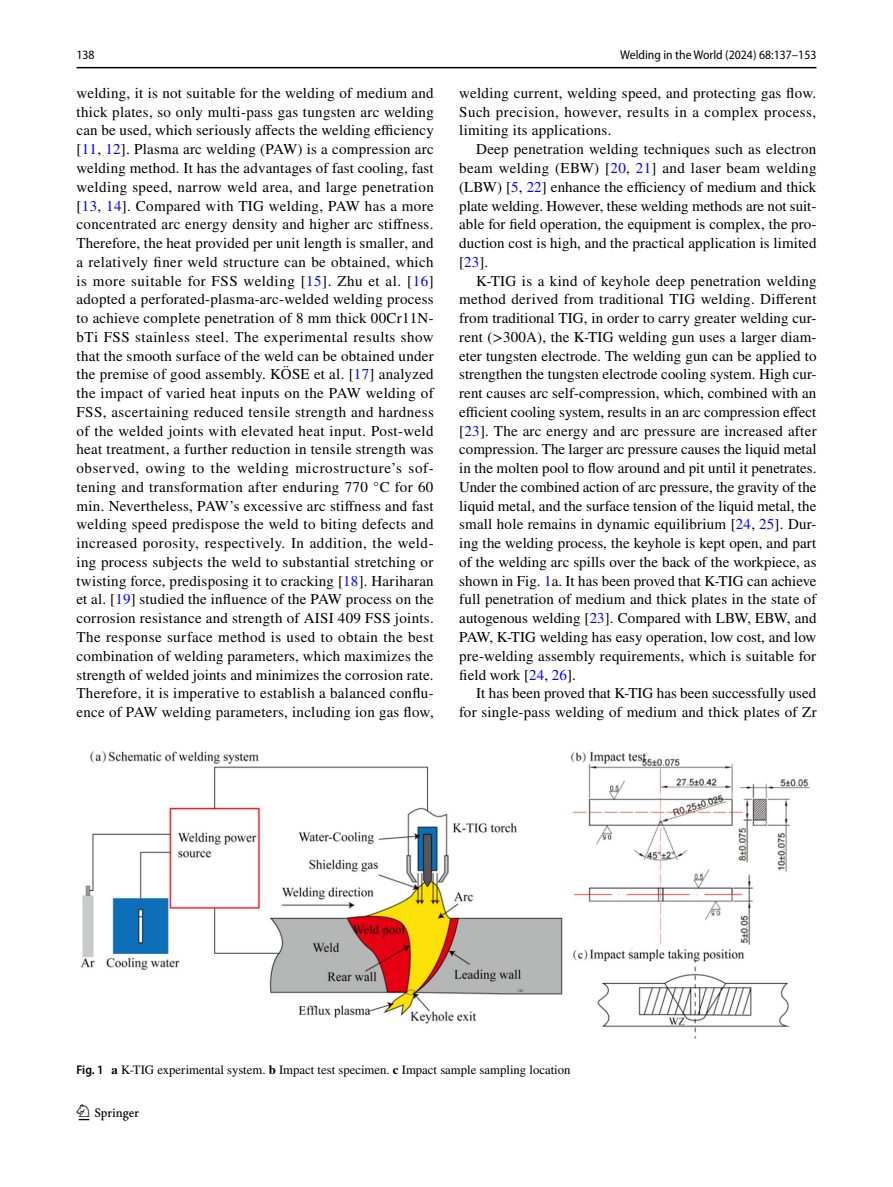
<style>
.page{position:relative;width:893px;height:1187px;background:#fff}
.page>*{position:absolute;margin:0;border:0;box-sizing:border-box;transform-origin:0 0}
.t1{font:22.5px "Springnew Regular 2";color:#000}
.t2{font:15px/18.8px "STIX";letter-spacing:.015em;color:#000;text-align:justify}
.t3{font:12.75px "STIX";color:#000}
.t4{font:semi-condensed 12.75px "Myriad Pro";color:#000}
.s1{color:#00f}
.s2{font-family:"Myriad Pro";font-weight:600;font-stretch:semi-condensed}
.s3{font-weight:700}
</style>
<div class="page">
<hr style="left:77px;top:67px;width:739px;height:1px;background:#000">
<img style="left:81px;top:751px;width:729px;height:287px">
<p class="t4" style="left:77px;top:48px;width:20px">138</p>
<p class="t4" style="left:620px;top:48px;width:198px">Welding in the World (2024) 68:137–153</p>
<p class="t2" style="left:77px;top:84px;width:359px">welding, it is not suitable for the welding of medium and thick plates, so only multi-pass gas tungsten arc welding can be used, which seriously affects the welding efficiency [<span class="s1">11</span>, <span class="s1">12</span>]. Plasma arc welding (PAW) is a compression arc welding method. It has the advantages of fast cooling, fast welding speed, narrow weld area, and large penetration [<span class="s1">13</span>, <span class="s1">14</span>]. Compared with TIG welding, PAW has a more concentrated arc energy density and higher arc stiffness.<br>Therefore, the heat provided per unit length is smaller, and a relatively finer weld structure can be obtained, which is more suitable for FSS welding [<span class="s1">15</span>]. Zhu et al. [<span class="s1">16</span>] adopted a perforated-plasma-arc-welded welding process to achieve complete penetration of 8 mm thick 00Cr11N&shy;bTi FSS stainless steel. The experimental results show that the smooth surface of the weld can be obtained under the premise of good assembly. KÖSE et al. [<span class="s1">17</span>] analyzed the impact of varied heat inputs on the PAW welding of FSS, ascertaining reduced tensile strength and hardness of the welded joints with elevated heat input. Post-weld heat treatment, a further reduction in tensile strength was observed, owing to the welding microstructure’s sof&shy;tening and transformation after enduring 770 °C for 60 min. Nevertheless, PAW’s excessive arc stiffness and fast welding speed predispose the weld to biting defects and increased porosity, respectively. In addition, the weld&shy;ing process subjects the weld to substantial stretching or twisting force, predisposing it to cracking [<span class="s1">18</span>]. Hariharan et al. [<span class="s1">19</span>] studied the influence of the PAW process on the corrosion resistance and strength of AISI 409 FSS joints.<br>The response surface method is used to obtain the best combination of welding parameters, which maximizes the strength of welded joints and minimizes the corrosion rate.<br>Therefore, it is imperative to establish a balanced conflu&shy;ence of PAW welding parameters, including ion gas flow,</p>
<p class="t2" style="left:459px;top:84px;width:359px">welding current, welding speed, and protecting gas flow.<br>Such precision, however, results in a complex process, limiting its applications.</p>
<p class="t2" style="left:459px;top:141px;width:359px;text-indent:17px">Deep penetration welding techniques such as electron beam welding (EBW) [<span class="s1">20</span>, <span class="s1">21</span>] and laser beam welding (LBW) [<span class="s1">5</span>, <span class="s1">22</span>] enhance the efficiency of medium and thick plate welding. However, these welding methods are not suit&shy;able for field operation, the equipment is complex, the pro&shy;duction cost is high, and the practical application is limited [<span class="s1">23</span>].</p>
<p class="t2" style="left:459px;top:272px;width:359px;text-indent:17px">K-TIG is a kind of keyhole deep penetration welding method derived from traditional TIG welding. Different from traditional TIG, in order to carry greater welding cur&shy;rent (&gt;300A), the K-TIG welding gun uses a larger diam&shy;eter tungsten electrode. The welding gun can be applied to strengthen the tungsten electrode cooling system. High cur&shy;rent causes arc self-compression, which, combined with an efficient cooling system, results in an arc compression effect [<span class="s1">23</span>]. The arc energy and arc pressure are increased after compression. The larger arc pressure causes the liquid metal in the molten pool to flow around and pit until it penetrates.<br>Under the combined action of arc pressure, the gravity of the liquid metal, and the surface tension of the liquid metal, the small hole remains in dynamic equilibrium [<span class="s1">24</span>, <span class="s1">25</span>]. Dur&shy;ing the welding process, the keyhole is kept open, and part of the welding arc spills over the back of the workpiece, as shown in Fig. <span class="s1">1</span>a. It has been proved that K-TIG can achieve full penetration of medium and thick plates in the state of autogenous welding [<span class="s1">23</span>]. Compared with LBW, EBW, and PAW, K-TIG welding has easy operation, low cost, and low pre-welding assembly requirements, which is suitable for field work [<span class="s1">24</span>, <span class="s1">26</span>].</p>
<p class="t2" style="left:459px;top:684px;width:359px;text-align:right">It has been proved that K-TIG has been successfully used for single-pass welding of medium and thick plates of Zr</p>
<p class="t3" style="left:77px;top:1060px;width:496px"><span class="s2">Fig. 1</span> <span class="s3">a</span> K-TIG experimental system. <span class="s3">b</span> Impact test specimen. <span class="s3">c</span> Impact sample sampling location</p>
<h1 class="t1" style="left:79px;top:1104px;width:62px">1 3</h1>
</div>
